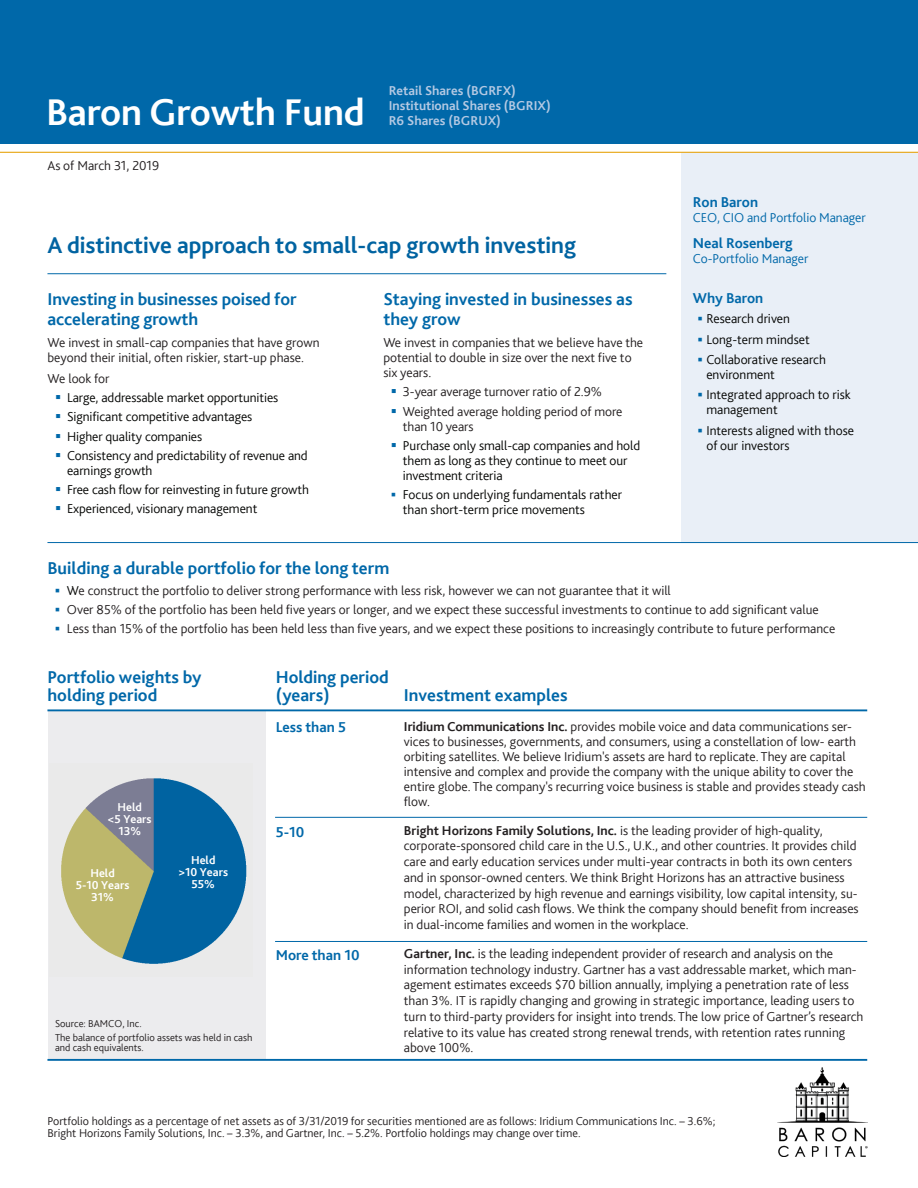
<style>
.page{position:relative;width:918px;height:1188px;background:#fff}
.page>*{position:absolute;margin:0;border:0;box-sizing:border-box;transform-origin:0 0}
.t1{font:700 39px "Bliss 2";letter-spacing:-.005em;color:#fff}
.t2{font:700 24px "Bliss 2";letter-spacing:-.005em;color:#0063a1}
.Bullet_8pts{font:700 18px/19.5px "Bliss 2";color:#0068a9}
.Title_Text_para_abo{font:700 15px "Bliss 2";letter-spacing:-.005em;color:#0068a9}
.Bullet_8pts-2{font:300 13.5px/15.8px "Bliss 2";color:#231f20}
.t3{font:300 13.5px/15px "Bliss 2";letter-spacing:-.005em;color:#040503}
.Paragraph_Style_1{font:700 13.5px "Bliss 2";color:#b4c9e3}
.t4{font:300 13.5px "Bliss 2";letter-spacing:-.005em;color:#0068a9}
.Bullet_8pts-3{font:300 12px/11.2px "Bliss 2";color:#231f20}
.Bullet_9pt_box{font:700 12px/12px "Bliss 2";color:#fff;text-align:center}
.Bullet_9pt_box-2{font:300 10.5px/10.5px "Bliss 2";color:#231f20}
.s1{color:#0068a9}
.s2{color:#040503}
.s3{font-weight:700}
</style>
<div class="page">
<div style="left:48px;top:711px;width:218px;height:348px;background:#ececee"></div>
<div style="left:681px;top:153px;width:237px;height:390px;background:#e9eff7"></div>
<div style="left:0;top:0;width:918px;height:143px;background:#0068a9"></div>
<hr style="left:0;top:152px;width:918px;height:1px;background:#e7a512">
<hr style="left:47px;top:273px;width:619px;height:1px;background:#0068a9">
<hr style="left:47px;top:542px;width:871px;height:1px;background:#0068a9">
<hr style="left:47px;top:709px;width:820px;height:2px;background:#0068a9">
<hr style="left:47px;top:1059px;width:820px;height:2px;background:#0068a9">
<hr style="left:275px;top:817px;width:592px;height:1px;background:#0068a9">
<hr style="left:275px;top:941px;width:592px;height:1px;background:#0068a9">
<img style="left:61px;top:778px;width:186px;height:186px">
<img style="left:778px;top:1068px;width:89px;height:89px">
<p class="t1" style="left:46px;top:87px;width:320px">Baron Growth Fund</p>
<p class="Bullet_8pts-2" style="left:48px;top:158px;width:113px">As of March 31, 2019</p>
<p class="Paragraph_Style_1" style="left:389px;top:82px;width:129px">Retail Shares (BGRFX)</p>
<p class="Paragraph_Style_1" style="left:389px;top:97px;width:164px">Institutional Shares (BGRIX)</p>
<p class="Paragraph_Style_1" style="left:389px;top:112px;width:114px">R6 Shares (BGRUX)</p>
<p class="t2" style="left:48px;top:230px;width:530px">A distinctive approach to small-cap growth investing</p>
<p class="Bullet_8pts" style="left:48px;top:289px;width:251px">Investing in businesses poised for accelerating growth</p>
<p class="Bullet_8pts-2" style="left:48px;top:335px;width:273px;line-height:15px">We invest in small-cap companies that have grown beyond their initial, often riskier, start-up phase.</p>
<p class="Bullet_8pts-2" style="left:48px;top:370px;width:64px">We look for</p>
<p class="t3" style="left:55px;top:390px;width:225px"><span class="s1">▪</span> Large, addressable market opportunities</p>
<p class="t3" style="left:55px;top:409px;width:199px"><span class="s1">▪</span> Significant competitive advantages</p>
<p class="t3" style="left:55px;top:429px;width:149px"><span class="s1">▪</span> Higher quality companies</p>
<p class="t3" style="left:67px;top:448px;width:242px;text-indent:-12px"><span class="s1">▪</span> Consistency and predictability of revenue and earnings growth</p>
<p class="t3" style="left:55px;top:482px;width:256px"><span class="s1">▪</span> Free cash flow for reinvesting in future growth</p>
<p class="t3" style="left:55px;top:501px;width:204px"><span class="s1">▪</span> Experienced, visionary management</p>
<p class="Bullet_8pts" style="left:383px;top:289px;width:251px">Staying invested in businesses as they grow</p>
<p class="Bullet_8pts-2" style="left:383px;top:335px;width:261px;line-height:15px">We invest in companies that we believe have the potential to double in size over the next five to six years.</p>
<p class="Bullet_8pts-2" style="left:391px;top:384px;width:213px"><span class="s1">▪</span> 3-year average turnover ratio of 2.9%</p>
<p class="Bullet_8pts-2" style="left:403px;top:404px;width:221px;line-height:15px;text-indent:-12px"><span class="s1">▪</span> Weighted average holding period of more than 10 years</p>
<p class="t3" style="left:403px;top:438px;width:239px;text-indent:-12px"><span class="s1">▪</span> Purchase only small-cap companies and hold them as long as they continue to meet our investment criteria</p>
<p class="t3" style="left:403px;top:487px;width:221px">Focus on underlying fundamentals rather than short-term price movements</p>
<p class="Title_Text_para_abo" style="left:693px;top:192px;width:67px">Ron Baron</p>
<p class="t4" style="left:693px;top:209px;width:174px">CEO, CIO and Portfolio Manager</p>
<p class="Title_Text_para_abo" style="left:693px;top:233px;width:101px">Neal Rosenberg</p>
<p class="t4" style="left:693px;top:250px;width:117px">Co-Portfolio Manager</p>
<p class="Title_Text_para_abo" style="left:693px;top:289px;width:72px">Why Baron</p>
<p class="t3" style="left:706px;top:311px;width:85px">Research driven</p>
<p class="t3" style="left:706px;top:332px;width:105px">Long-term mindset</p>
<p class="t3" style="left:706px;top:352px;width:121px">Collaborative research environment</p>
<p class="t3" style="left:706px;top:387px;width:146px">Integrated approach to risk management</p>
<p class="t3" style="left:706px;top:423px;width:149px">Interests aligned with those of our investors</p>
<p class="Bullet_8pts" style="left:47px;top:559px;width:343px">Building a durable portfolio for the long term</p>
<p class="Bullet_8pts-2" style="left:67px;top:582px;width:605px"><span class="s2">W</span>e construct the portfolio to deliver strong performance with less risk, however we can not guarantee that it will</p>
<p class="Bullet_8pts-2" style="left:67px;top:602px;width:753px">Over 85% of the portfolio has been held five years or longer, and we expect these successful investments to continue to add significant value</p>
<p class="Bullet_8pts-2" style="left:67px;top:621px;width:770px">Less than 15% of the portfolio has been held less than five years, and we expect these positions to increasingly contribute to future performance</p>
<p class="Bullet_8pts" style="left:48px;top:668px;width:155px;line-height:18px">Portfolio weights by holding period</p>
<p class="Bullet_8pts" style="left:276px;top:668px;width:115px;line-height:18px">Holding period (years)</p>
<p class="Title_Text_para_abo" style="left:276px;top:718px;width:72px">Less than 5</p>
<p class="Bullet_9pt_box" style="left:108px;top:801px;width:45px">Held<br>&lt;5 Years<br>13%</p>
<p class="Bullet_9pt_box" style="left:76px;top:867px;width:55px">Held<br>5-10 Years<br>31%</p>
<p class="Bullet_9pt_box" style="left:179px;top:854px;width:51px">Held<br>&gt;10 Years<br>55%</p>
<p class="Bullet_9pt_box-2" style="left:55px;top:1018px;width:88px">Source: BAMCO, Inc.</p>
<p class="Bullet_9pt_box-2" style="left:55px;top:1032px;width:199px">The balance of portfolio assets was held in cash and cash equivalents.</p>
<p class="Title_Text_para_abo" style="left:276px;top:822px;width:30px">5-10</p>
<p class="Title_Text_para_abo" style="left:276px;top:946px;width:85px">More than 10</p>
<p class="Bullet_8pts" style="left:404px;top:685px;width:165px">Investment examples</p>
<p class="Bullet_8pts-2" style="left:404px;top:719px;width:463px;line-height:15px"><span class="s3">Iridium Communications Inc.</span> provides mobile voice and data communications ser&shy;vices to businesses, governments, and consumers, using a constellation of low- earth orbiting satellites. We believe Iridium's assets are hard to replicate. They are capital intensive and complex and provide the company with the unique ability to cover the entire globe. The company's recurring voice business is stable and provides steady cash flow.</p>
<p class="Bullet_8pts-2" style="left:404px;top:822px;width:456px"><span class="s3">Bright Horizons Family Solutions, Inc.</span> is the leading provider of high-quality, corporate-sponsored child care in the U.S., U.K., and other countries. It provides child care and early education services under multi-year contracts in both its own centers and in sponsor-owned centers. We think Bright Horizons has an attractive business model, characterized by high revenue and earnings visibility, low capital intensity, su&shy;perior ROI, and solid cash flows. We think the company should benefit from increases in dual-income families and women in the workplace.</p>
<p class="Bullet_8pts-2" style="left:404px;top:945px;width:461px"><span class="s3">Gartner, Inc.</span> is the leading independent provider of research and analysis on the information technology industry. Gartner has a vast addressable market, which man&shy;agement estimates exceeds $70 billion annually, implying a penetration rate of less than 3%. IT is rapidly changing and growing in strategic importance, leading users to turn to third-party providers for insight into trends. The low price of Gartner’s research relative to its value has created strong renewal trends, with retention rates running above 100%.</p>
<p class="Bullet_8pts-3" style="left:47px;top:1116px;width:669px">Portfolio holdings as a percentage of net assets as of 3/31/2019 for securities mentioned are as follows: Iridium Communications Inc. – 3.6%;<br>Bright Horizons Family Solutions, Inc. – 3.3%, and Gartner, Inc. – 5.2%. Portfolio holdings may change over time.</p>
</div>
